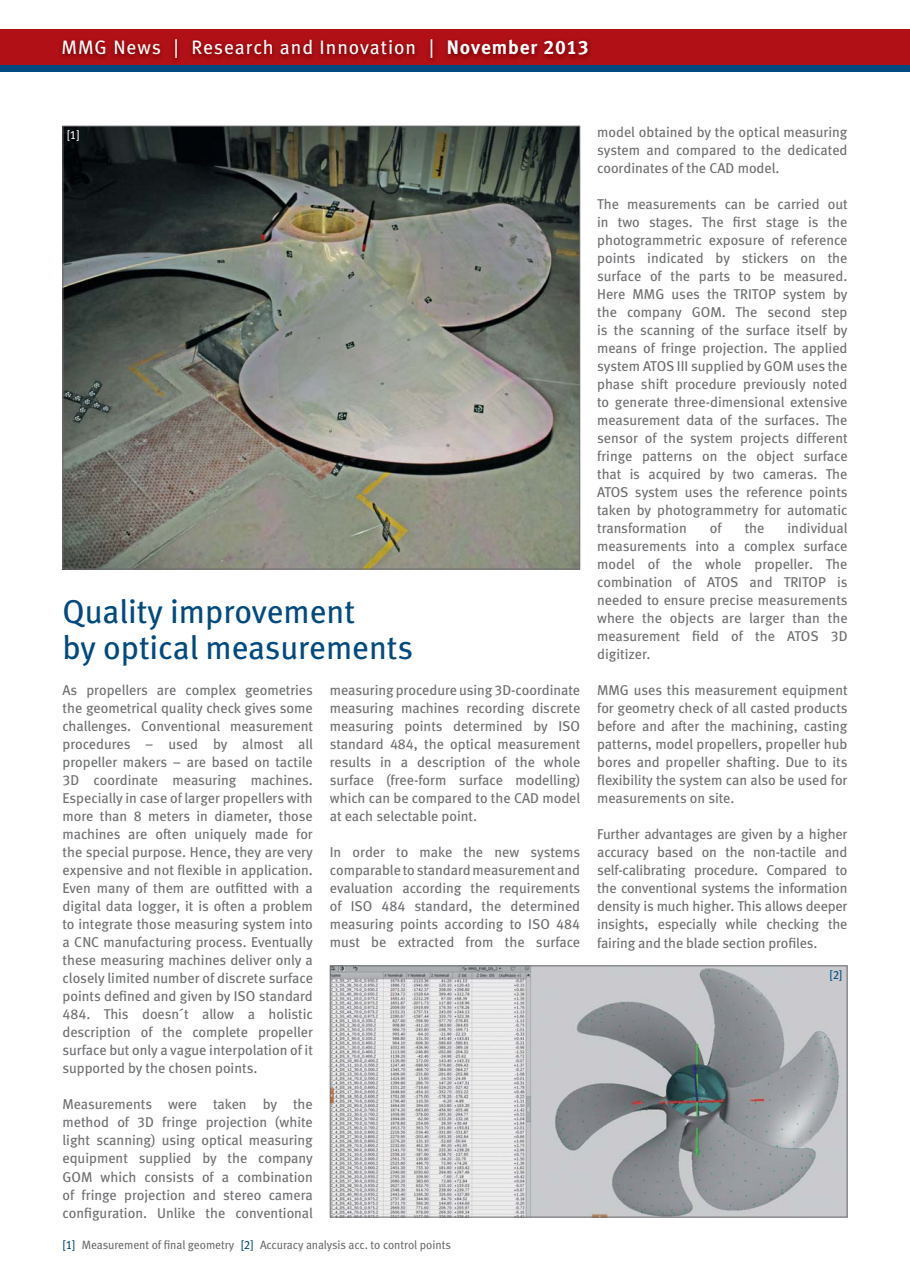
<style>
.page{position:relative;width:910px;height:1280px;background:#fff}
.page>*{position:absolute;margin:0;border:0;box-sizing:border-box;transform-origin:0 0}
.t1{font:33px/36px "Meta Book LF";color:#004a80}
.t2{font:19.5px "Meta Book LF";letter-spacing:.05em;color:#fff}
.t3{font:14.25px/18px "Meta Book LF";color:#6d6e70;text-align:justify}
.t4{font:12px "Meta Book LF";letter-spacing:-.005em;color:#6d6e70}
.t5{font:12px "Meta Book LF";color:#fff}
.t6{font:12px "Meta Book LF";color:#004a80}
.s1{font-family:"Meta Bold LF"}
.s2{color:#004a80}
</style>
<div class="page">
<svg style="left:0;top:29px;width:910px;height:36px;background:#ab0e14"></svg>
<div style="left:0;top:65px;width:910px;height:7px;background:#004a80"></div>
<img style="left:65px;top:128px;width:513px;height:439px">
<img style="left:332px;top:967px;width:513px;height:248px">
<div style="left:330px;top:965px;width:517px;height:252px;border:1px solid #6d6e70"></div>
<h2 class="t2" style="left:61px;top:40px;width:529px">MMG News | Research and Innovation | <span class="s1">November 2013</span></h2>
<p class="t5" style="left:67px;top:131px;width:14px">[1]</p>
<h1 class="t1" style="left:63px;top:598px;width:352px">Quality improvement<br>by optical measurements</h1>
<p class="t3" style="left:63px;top:683px;width:252px">As propellers are complex geometries the geometrical quality check gives some challenges. Conventional measurement procedures – used by almost all propeller makers – are based on tactile 3D coordinate measuring machines.<br>Especially in case of larger propellers with more than 8 meters in diameter, those machines are often uniquely made for the special purpose. Hence, they are very expensive and not flexible in application.<br>Even many of them are outfitted with a digital data logger, it is often a problem to integrate those measuring system into a CNC manufacturing process. Eventually these measuring machines deliver only a closely limited number of discrete surface points defined and given by ISO standard 484. This doesn´t allow a holistic description of the complete propeller surface but only a vague interpolation of it supported by the chosen points.</p>
<p class="t3" style="left:63px;top:1097px;width:252px">Measurements were taken by the method of 3D fringe projection (white light scanning) using optical measuring equipment supplied by the company GOM which consists of a combination of fringe projection and stereo camera configuration. Unlike the conventional</p>
<p class="t3" style="left:330px;top:683px;width:252px">measuring procedure using 3D-coordinate measuring machines recording discrete measuring points determined by ISO standard 484, the optical measurement results in a description of the whole surface (free-form surface modelling) which can be compared to the CAD model at each selectable point.</p>
<p class="t3" style="left:330px;top:845px;width:252px">In order to make the new systems comparable to standard measurement and evaluation according the requirements of ISO 484 standard, the determined measuring points according to ISO 484 must be extracted from the surface</p>
<p class="t4" style="left:63px;top:1241px;width:390px"><span class="s2">[1]</span> Measurement of final geometry <span class="s2">[2]</span> Accuracy analysis acc. to control points</p>
<p class="t3" style="left:597px;top:125px;width:252px">model obtained by the optical measuring system and compared to the dedicated coordinates of the CAD model.</p>
<p class="t3" style="left:597px;top:197px;width:252px">The measurements can be carried out in two stages. The first stage is the photogrammetric exposure of reference points indicated by stickers on the surface of the parts to be measured.<br>Here MMG uses the TRITOP system by the company GOM. The second step is the scanning of the surface itself by means of fringe projection. The applied system ATOS III supplied by GOM uses the phase shift procedure previously noted to generate three-dimensional extensive measurement data of the surfaces. The sensor of the system projects different fringe patterns on the object surface that is acquired by two cameras. The ATOS system uses the reference points taken by photogrammetry for automatic transformation</p>
<p class="t3" style="left:597px;top:521px;width:252px;text-indent:190px">individual measurements into a complex surface model of the whole propeller. The combination of ATOS and TRITOP is needed to ensure precise measurements where the objects are larger than the measurement field of the ATOS 3D digitizer.</p>
<p class="t3" style="left:597px;top:683px;width:252px">MMG uses this measurement equipment for geometry check of all casted products before and after the machining, casting patterns, model propellers, propeller hub bores and propeller shafting. Due to its flexibility the system can also be used for measurements on site.</p>
<p class="t3" style="left:597px;top:827px;width:252px">Further advantages are given by a higher accuracy based on the non-tactile and self-calibrating procedure. Compared to the conventional systems the information density is much higher. This allows deeper insights, especially while checking the fairing and the blade section profiles.</p>
<p class="t3" style="left:710px;top:521px;width:13px">of</p>
<p class="t3" style="left:745px;top:521px;width:21px">the</p>
<p class="t6" style="left:829px;top:971px;width:14px">[2]</p>
</div>
